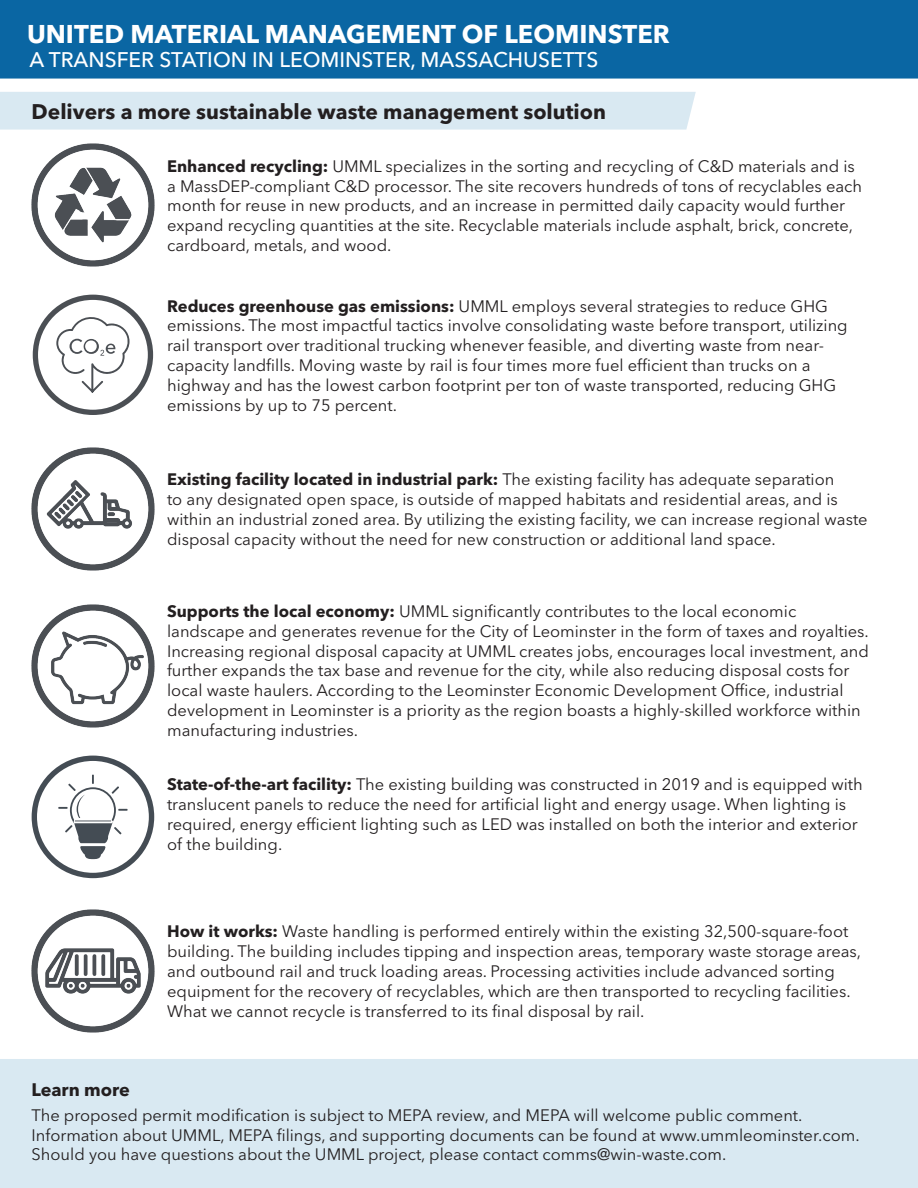
<style>
.page{position:relative;width:918px;height:1188px;background:#fff}
.page>*{position:absolute;margin:0;border:0;box-sizing:border-box;transform-origin:0 0}
.t1{font:700 25.5px "Avenir Next LT Pro";color:#fff}
.t2{font:700 21px "Avenir Next LT Pro";color:#231f20}
.t3{font:500 21px "Avenir Next LT Pro";color:#fff}
.t4{font:700 18px "Avenir Next LT Pro";color:#231f20}
.t5{font:16.5px/19.8px "Avenir Next LT Pro";color:#231f20}
.s1{font-weight:700}
</style>
<div class="page">
<div style="left:0;top:0;width:918px;height:79px;background:#0a66a3"></div>
<div style="left:0;top:92px;width:696px;height:38px;background:#d9e9f2"></div>
<img style="left:32px;top:144px;width:122px;height:122px">
<svg style="left:33px;top:295px;width:120px;height:120px"></svg>
<img style="left:32px;top:448px;width:122px;height:122px">
<img style="left:32px;top:605px;width:122px;height:122px">
<svg style="left:32px;top:756px;width:122px;height:122px"></svg>
<img style="left:32px;top:910px;width:122px;height:122px">
<div style="left:0;top:1059px;width:918px;height:129px;background:#d9e9f2"></div>
<p class="t1" style="left:27px;top:18px;width:644px">UNITED MATERIAL MANAGEMENT OF LEOMINSTER</p>
<p class="t3" style="left:29px;top:47px;width:571px">A TRANSFER STATION IN LEOMINSTER, MASSACHUSETTS</p>
<p class="t2" style="left:32px;top:98px;width:576px">Delivers a more sustainable waste management solution</p>
<p class="t5" style="left:167px;top:156px;width:696px"><span class="s1">Enhanced recycling:</span> UMML specializes in the sorting and recycling of C&amp;D materials and is a MassDEP-compliant C&amp;D processor. The site recovers hundreds of tons of recyclables each month for reuse in new products, and an increase in permitted daily capacity would further expand recycling quantities at the site. Recyclable materials include asphalt, brick, concrete, cardboard, metals, and wood.</p>
<p class="t5" style="left:167px;top:296px;width:682px"><span class="s1">Reduces greenhouse gas emissions:</span> UMML employs several strategies to reduce GHG emissions. The most impactful tactics involve consolidating waste before transport, utilizing rail transport over traditional trucking whenever feasible, and diverting waste from near&shy;capacity landfills. Moving waste by rail is four times more fuel efficient than trucks on a highway and has the lowest carbon footprint per ton of waste transported, reducing GHG emissions by up to 75 percent.</p>
<p class="t5" style="left:167px;top:470px;width:702px"><span class="s1">Existing facility located in industrial park:</span> The existing facility has adequate separation<br>to any designated open space, is outside of mapped habitats and residential areas, and is within an industrial zoned area. By utilizing the existing facility, we can increase regional waste disposal capacity without the need for new construction or additional land space.</p>
<p class="t5" style="left:167px;top:601px;width:703px"><span class="s1">Supports the local economy:</span> UMML significantly contributes to the local economic landscape and generates revenue for the City of Leominster in the form of taxes and royalties.<br>Increasing regional disposal capacity at UMML creates jobs, encourages local investment, and further expands the tax base and revenue for the city, while also reducing disposal costs for local waste haulers. According to the Leominster Economic Development Office, industrial development in Leominster is a priority as the region boasts a highly-skilled workforce within manufacturing industries.</p>
<p class="t5" style="left:167px;top:775px;width:697px"><span class="s1">State-of-the-art facility:</span> The existing building was constructed in 2019 and is equipped with translucent panels to reduce the need for artificial light and energy usage. When lighting is required, energy efficient lighting such as LED was installed on both the interior and exterior of the building.</p>
<p class="t5" style="left:167px;top:922px;width:696px"><span class="s1">How it works:</span> Waste handling is performed entirely within the existing 32,500-square-foot building. The building includes tipping and inspection areas, temporary waste storage areas, and outbound rail and truck loading areas. Processing activities include advanced sorting equipment for the recovery of recyclables, which are then transported to recycling facilities.<br>What we cannot recycle is transferred to its final disposal by rail.</p>
<p class="t4" style="left:32px;top:1078px;width:100px">Learn more</p>
<p class="t5" style="left:32px;top:1105px;width:830px">The proposed permit modification is subject to MEPA review, and MEPA will welcome public comment.<br>Information about UMML, MEPA filings, and supporting documents can be found at www.ummleominster.com.<br>Should you have questions about the UMML project, please contact comms@win-waste.com.</p>
</div>
